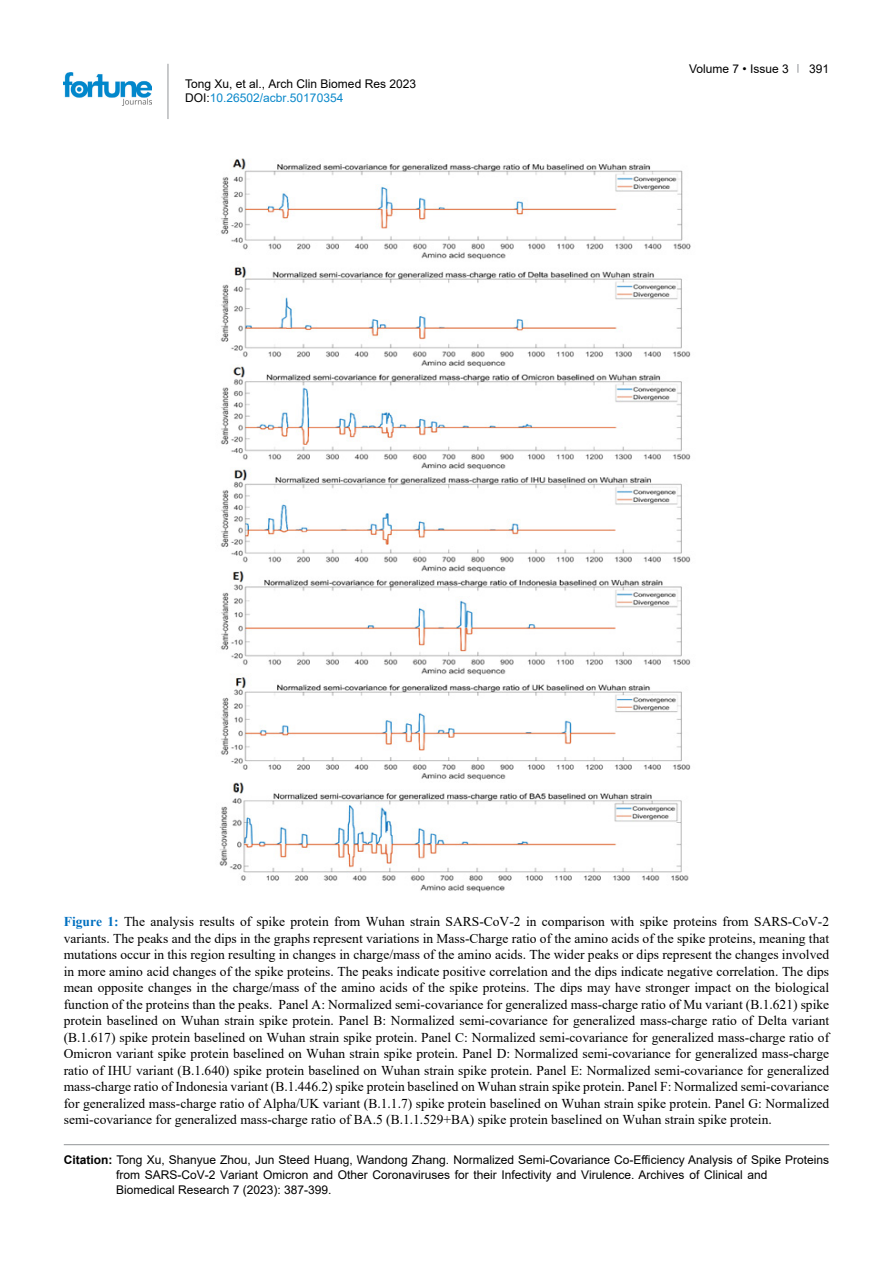
<style>
.page{position:relative;width:893px;height:1263px;background:#fff}
.page>*{position:absolute;margin:0;border:0;box-sizing:border-box;transform-origin:0 0}
.t1{font:13.5px/16.5px "Times New Roman";color:#000;text-align:justify}
.t2{font:12px/15px "Arial";color:#000}
.t3{font:12px "Arial";color:#000}
.s1{color:#0a88ca}
.s2{font-weight:700;color:#0070c0}
.s3{font-weight:700}
.s4{font-style:inherit}
</style>
<div class="page">
<hr style="left:168px;top:64px;width:1px;height:55px;background:#939598">
<img style="left:64px;top:72px;width:88px;height:33px">
<hr style="left:64px;top:1144px;width:765px;height:1px;background:#939598">
<img style="left:219px;top:158px;width:472px;height:734px">
<p class="t2" style="left:185px;top:76px;width:232px;line-height:14.4px">Tong Xu, et al., Arch Clin Biomed Res 2023<br>DOI:<span class="s1">10.26502/acbr.5017035</span><span class="s1">4</span></p>
<p class="t2" style="left:689px;top:61px;width:101px">Volume 7 • Issue 3</p>
<p class="t3" style="left:809px;top:60px;width:22px">391</p>
<p class="t1" style="left:64px;top:913px;width:767px"><span class="s2">Figure 1:</span> The analysis results of spike protein from Wuhan strain SARS-CoV-2 in comparison with spike proteins from SARS-CoV-2 variants. The peaks and the dips in the graphs represent variations in Mass-Charge ratio of the amino acids of the spike proteins, meaning that mutations occur in this region resulting in changes in charge/mass of the amino acids. The wider peaks or dips represent the changes involved in more amino acid changes of the spike proteins. The peaks indicate positive correlation and the dips indicate negative correlation. The dips mean opposite changes in the charge/mass of the amino acids of the spike proteins. The dips may have stronger impact on the biological function of the proteins than the peaks. Panel A: Normalized semi-covariance for generalized mass-charge ratio of Mu variant (B.1.621) spike protein baselined on Wuhan strain spike protein. Panel B: Normalized semi-covariance for generalized mass-charge ratio of Delta variant (B.1.617) spike protein baselined on Wuhan strain spike protein. Panel C: Normalized semi-covariance for generalized mass-charge ratio of Omicron variant spike protein baselined on Wuhan strain spike protein. Panel D: Normalized semi-covariance for generalized mass-charge ratio of IHU variant (B.1.640) spike protein baselined on Wuhan strain spike protein. Panel E: Normalized semi-covariance for generalized mass-charge ratio of Indonesia variant (B.1.446.2) spike protein baselined on Wuhan strain spike protein. Panel F: Normalized semi-covariance for generalized mass-charge ratio of Alpha/UK variant (B.1.1.7) spike protein baselined on Wuhan strain spike protein. Panel G: Normalized semi-covariance for generalized mass-charge ratio of BA.5 (B.1.1.529+BA) spike protein baselined on Wuhan strain spike protein.</p>
<p class="t2" style="left:116px;top:1152px;width:715px;text-indent:-52px"><span class="s3">Citation:</span> Tong Xu, Shanyue Zhou, Jun Steed Huang, Wandong Zhang. Normalized Semi-Covariance Co-Efficiency Analysis of Spike Proteins from SARS-CoV-2 Variant Omicron and Other Coronaviruses for their Infectivity and Virulence. Archives of Clinical and<br>Biomedical Research 7 (2023): <span class="s4">387-399</span>.</p>
</div>
